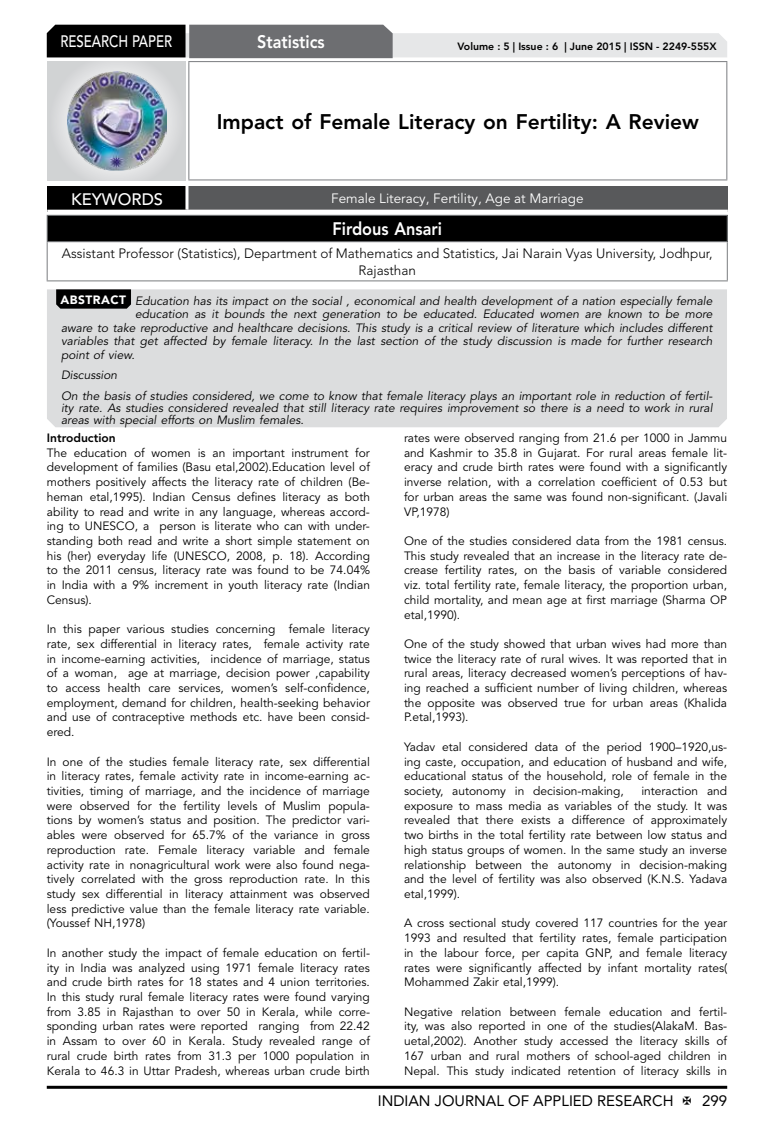
<style>
.page{position:relative;width:774px;height:1136px;background:#fff}
.page>*{position:absolute;margin:0;border:0;box-sizing:border-box;transform-origin:0 0}
.t1{font:800 21px "Avenir LT Std";color:#000}
.t2{font:800 18px "Avenir LT Std";color:#fff;scale:.9 1}
.t3{font:500 16.5px "Avenir LT Std";color:#fff;scale:.8 1}
.t4{font:500 16.5px "Avenir LT Std";color:#fff}
.t5{font:15px "Avenir LT Std";color:#000}
.t6{font:300 13.5px/16.2px "Avenir LT Std";color:#000;text-align:center}
.t7{font:13.5px "Avenir LT Std";color:#fff}
.t8{font:12px/14.7px "Avenir LT Std";color:#000;text-align:justify}
.t9{font:italic 12px/20.5px "Avenir LT Std";color:#000}
.t10{font:800 12px "Avenir LT Std";color:#000}
.t11{font:800 10.5px "Avenir LT Std";color:#000}
.s1{font-weight:900;font-style:normal;color:#fff}
</style>
<div class="page">
<hr style="left:47px;top:1085px;width:680px;height:3px;background:#000">
<div style="left:48px;top:62px;width:137px;height:118px;background:linear-gradient(to right,#d9dadb,#d9dadb)"></div>
<img style="left:68px;top:71px;width:99px;height:100px">
<svg style="left:47px;top:25px;width:680px;height:33px;background:#979899"></svg>
<hr style="left:188px;top:61px;width:539px;height:1px;background:#808285">
<hr style="left:188px;top:62px;width:1px;height:117px;background:#808285">
<hr style="left:726px;top:62px;width:1px;height:117px;background:#808285">
<hr style="left:188px;top:179px;width:539px;height:1px;background:#808285">
<div style="left:47px;top:215px;width:680px;height:27px;background:#000"></div>
<hr style="left:47px;top:215px;width:681px;height:1px;background:#808285">
<svg style="left:47px;top:216px;width:1px;height:25px"></svg>
<svg style="left:727px;top:216px;width:1px;height:25px"></svg>
<hr style="left:47px;top:241px;width:681px;height:1px;background:#808285">
<hr style="left:47px;top:242px;width:1px;height:38px;background:#808285">
<hr style="left:727px;top:242px;width:1px;height:38px;background:#808285">
<hr style="left:47px;top:280px;width:681px;height:1px;background:#808285">
<div style="left:47px;top:186px;width:140px;height:25px;background:#000"></div>
<div style="left:187px;top:186px;width:541px;height:25px;background:#58595b"></div>
<hr style="left:185px;top:186px;width:3px;height:24px;background:#fff">
<hr style="left:47px;top:210px;width:140px;height:3px;background:#fff">
<hr style="left:187px;top:210px;width:541px;height:3px;background:#fff">
<div style="left:47px;top:289px;width:680px;height:138px;background:#dcddde"></div>
<svg style="left:56px;top:289px;width:75px;height:19px"></svg>
<h3 class="t3" style="left:60px;top:32px;width:139px">RESEARCH PAPER</h3>
<h2 class="t2" style="left:257px;top:31px;width:77px">Statistics</h2>
<p class="t11" style="left:457px;top:41px;width:261px">Volume : 5 | Issue : 6 | June 2015 | ISSN - 2249-555X</p>
<h1 class="t1" style="left:217px;top:109px;width:484px">Impact of Female Literacy on Fertility: A Review</h1>
<h3 class="t4" style="left:71px;top:189px;width:94px">KEYWORDS</h3>
<p class="t7" style="left:331px;top:190px;width:254px">Female Literacy, Fertility, Age at Marriage</p>
<h2 class="t2" style="left:332px;top:218px;width:123px">Firdous Ansari</h2>
<p class="t6" style="left:62px;top:245px;width:652px">Assistant Professor (Statistics), Department of Mathematics and Statistics, Jai Narain Vyas University, Jodhpur,<br>Rajasthan</p>
<p class="t9" style="left:60px;top:290px;width:654px"><span class="s1">ABSTRACT</span> Education has its impact on the social , economical and health development of a nation especially female</p>
<p class="t9" style="left:135px;top:304px;width:579px">education as it bounds the next generation to be educated. Educated women are known to be more</p>
<p class="t9" style="left:61px;top:317px;width:653px">aware to take reproductive and healthcare decisions. This study is a critical review of literature which includes different</p>
<p class="t9" style="left:61px;top:331px;width:653px">variables that get affected by female literacy. In the last section of the study discussion is made for further research</p>
<p class="t9" style="left:61px;top:344px;width:75px">point of view.</p>
<p class="t9" style="left:61px;top:365px;width:653px">Discussion<br>On the basis of studies considered, we come to know that female literacy plays an important role in reduction of fertil-</p>
<p class="t9" style="left:61px;top:402px;width:653px;line-height:12px">ity rate. As studies considered revealed that still literacy rate requires improvement so there is a need to work in rural areas with special efforts on Muslim females.</p>
<p class="t10" style="left:47px;top:430px;width:70px">Introduction</p>
<p class="t8" style="left:47px;top:445px;width:325px">The education of women is an important instrument for development of families (Basu etal,2002).Education level of mothers positively affects the literacy rate of children (Be&shy;heman etal,1995). Indian Census defines literacy as both ability to read and write in any language, whereas accord&shy;ing to UNESCO, a person is literate who can with under&shy;standing both read and write a short simple statement on his (her) everyday life (UNESCO, 2008, p. 18). According to the 2011 census, literacy rate was found to be 74.04% in India with a 9% increment in youth literacy rate (Indian Census).</p>
<p class="t8" style="left:47px;top:622px;width:325px">In this paper various studies concerning female literacy rate, sex differential in literacy rates, female activity rate in income-earning activities, incidence of marriage, status of a woman, age at marriage, decision power ,capability to access health care services, women’s self-confidence, employment, demand for children, health-seeking behavior and use of contraceptive methods etc. have been consid&shy;ered.</p>
<p class="t8" style="left:47px;top:754px;width:325px">In one of the studies female literacy rate, sex differential in literacy rates, female activity rate in income-earning ac&shy;tivities, timing of marriage, and the incidence of marriage were observed for the fertility levels of Muslim popula&shy;tions by women’s status and position. The predictor vari&shy;ables were observed for 65.7% of the variance in gross reproduction rate. Female literacy variable and female activity rate in nonagricultural work were also found nega&shy;tively correlated with the gross reproduction rate. In this study sex differential in literacy attainment was observed less predictive value than the female literacy rate variable. (Youssef NH,1978)</p>
<p class="t8" style="left:47px;top:945px;width:325px">In another study the impact of female education on fertil&shy;ity in India was analyzed using 1971 female literacy rates and crude birth rates for 18 states and 4 union territories.<br>In this study rural female literacy rates were found varying from 3.85 in Rajasthan to over 50 in Kerala, while corre&shy;sponding urban rates were reported ranging from 22.42 in Assam to over 60 in Kerala. Study revealed range of rural crude birth rates from 31.3 per 1000 population in Kerala to 46.3 in Uttar Pradesh, whereas urban crude birth</p>
<p class="t8" style="left:404px;top:431px;width:325px">rates were observed ranging from 21.6 per 1000 in Jammu and Kashmir to 35.8 in Gujarat. For rural areas female lit&shy;eracy and crude birth rates were found with a significantly inverse relation, with a correlation coefficient of 0.53 but for urban areas the same was found non-significant. (Javali VP,1978)</p>
<p class="t8" style="left:404px;top:533px;width:325px">One of the studies considered data from the 1981 census.<br>This study revealed that an increase in the literacy rate de&shy;crease fertility rates, on the basis of variable considered viz. total fertility rate, female literacy, the proportion urban, child mortality, and mean age at first marriage (Sharma OP etal,1990).</p>
<p class="t8" style="left:404px;top:636px;width:325px">One of the study showed that urban wives had more than twice the literacy rate of rural wives. It was reported that in rural areas, literacy decreased women’s perceptions of hav&shy;ing reached a sufficient number of living children, whereas the opposite was observed true for urban areas (Khalida P.etal,1993).</p>
<p class="t8" style="left:404px;top:739px;width:325px">Yadav etal considered data of the period 1900–1920,us&shy;ing caste, occupation, and education of husband and wife, educational status of the household, role of female in the society, autonomy in decision-making,</p>
<p class="t8" style="left:404px;top:783px;width:325px;text-indent:237px">interaction and exposure to mass media as variables of the study. It was revealed that there exists a difference of approximately two births in the total fertility rate between low status and high status groups of women. In the same study an inverse relationship between the autonomy in decision-making and the level of fertility was also observed (K.N.S. Yadava etal,1999).</p>
<p class="t8" style="left:404px;top:916px;width:325px">A cross sectional study covered 117 countries for the year 1993 and resulted that fertility rates, female participation in the labour force, per capita GNP, and female literacy rates were significantly affected by infant mortality rates( Mohammed Zakir etal,1999).</p>
<p class="t8" style="left:404px;top:1004px;width:325px">Negative relation between female education and fertil&shy;ity, was also reported in one of the studies(AlakaM. Bas&shy;uetal,2002). Another study accessed the literacy skills of 167 urban and rural mothers of school-aged children in Nepal. This study indicated retention of literacy skills in</p>
<p class="t5" style="left:378px;top:1091px;width:297px">INDIAN JOURNAL OF APPLIED RESEARCH</p>
<p class="t5" style="left:702px;top:1091px;width:27px">299</p>
</div>
